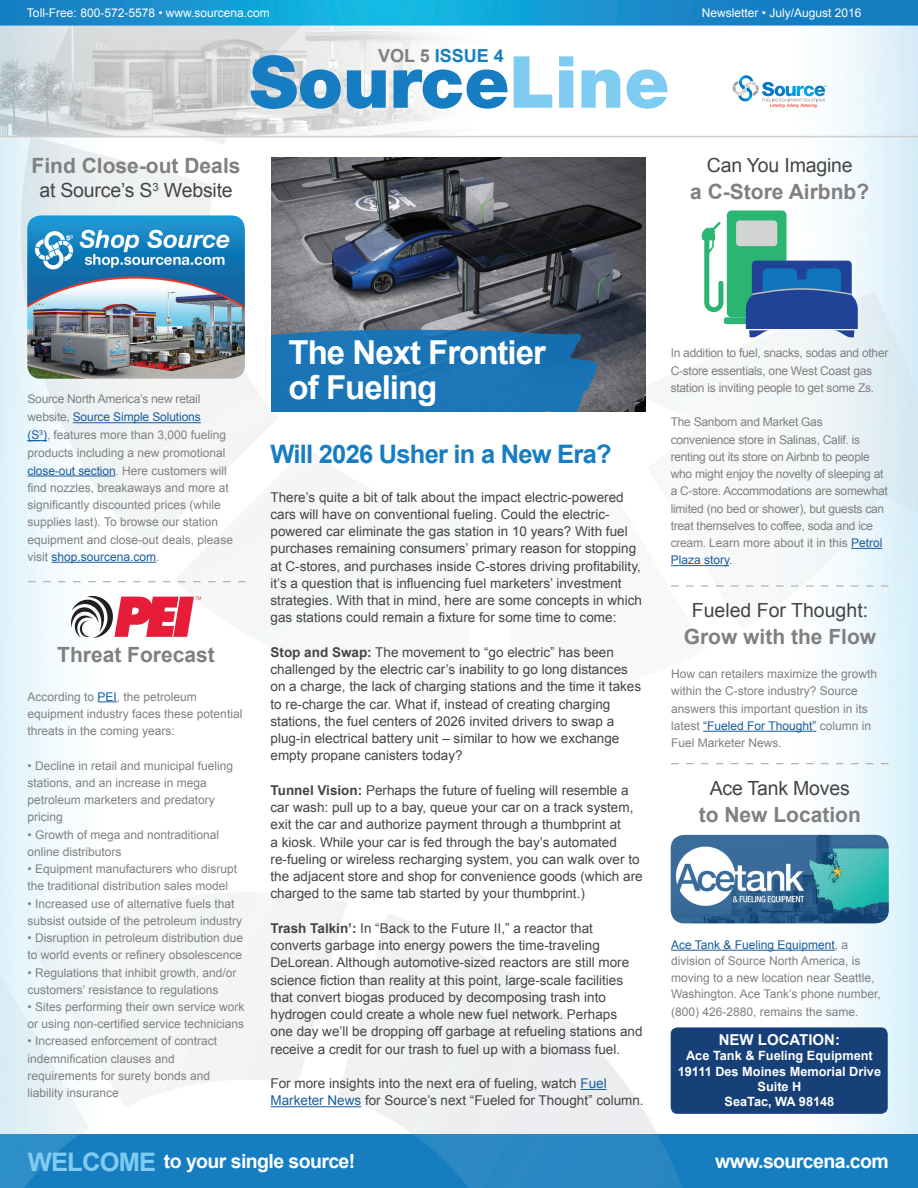
<style>
.page{position:relative;width:918px;height:1188px;background:#fff}
.page>*{position:absolute;margin:0;border:0;box-sizing:border-box;transform-origin:0 0}
.t1{font:700 33px/34.5px "Arial";letter-spacing:-.03em;color:#fff}
.t2{font:700 25.5px "Arial";letter-spacing:-.03em;color:#177dc2}
.t3{font:700 21px "Arial";color:#7f807f}
.t4{font:19.5px "Arial";letter-spacing:-.01em;color:#444545}
.t5{font:700 19.5px "Arial";letter-spacing:-.03em;color:#fff}
.t6{font:700 18px "Arial";color:#177dc2}
.t7{font:700 15px "Arial";color:#fff}
.t8{font:13.5px/17.2px "Arial";color:#444545}
.t9{font:700 12.75px/15.3px "Arial";color:#fff;text-align:center}
.t10{font:12px/17.2px "Arial";color:#7f807f}
.t11{font:12px/17.2px "Arial";letter-spacing:-.02em;color:#7f807f}
.t12{font:12px "Arial";color:#fff}
.s1{color:#7f807f}
.s2{color:#175d9e}
.s3{font-weight:700}
.s4{font-size:25.5px;color:#7fccf2}
</style>
<div class="page">
<img style="left:0;top:0;width:918px;height:1188px">
<div style="left:671px;top:1027px;width:217px;height:87px;background:#164077;border-radius:7px"></div>
<svg style="left:580px;top:1089px;width:27px;height:1px"></svg>
<hr style="left:271px;top:1106px;width:90px;height:1px;background:#175d9e">
<svg style="left:251px;top:55px;width:90px;height:54px"></svg>
<svg style="left:347px;top:70px;width:39px;height:39px"></svg>
<svg style="left:394px;top:69px;width:113px;height:40px"></svg>
<svg style="left:514px;top:56px;width:38px;height:52px"></svg>
<svg style="left:559px;top:56px;width:14px;height:52px"></svg>
<svg style="left:581px;top:69px;width:39px;height:39px"></svg>
<svg style="left:627px;top:69px;width:40px;height:40px"></svg>
<svg style="left:732px;top:75px;width:95px;height:33px"></svg>
<hr style="left:0;top:136px;width:918px;height:1px;background:#cdced0">
<hr style="left:851px;top:548px;width:31px;height:1px;background:#175d9e">
<hr style="left:671px;top:565px;width:58px;height:1px;background:#175d9e">
<svg style="left:702px;top:210px;width:156px;height:127px"></svg>
<svg style="left:28px;top:582px;width:218px;height:1px"></svg>
<hr style="left:73px;top:422px;width:128px;height:1px;background:#175d9e">
<hr style="left:28px;top:476px;width:88px;height:1px;background:#175d9e">
<hr style="left:52px;top:562px;width:104px;height:1px;background:#175d9e">
<img style="left:27px;top:215px;width:218px;height:164px">
<svg style="left:671px;top:763px;width:217px;height:1px"></svg>
<svg style="left:671px;top:586px;width:217px;height:1px"></svg>
<img style="left:271px;top:158px;width:375px;height:253px">
<svg style="left:98px;top:701px;width:19px;height:1px"></svg>
<svg style="left:28px;top:440px;width:19px;height:1px"></svg>
<svg style="left:71px;top:596px;width:130px;height:42px"></svg>
<svg style="left:271px;top:329px;width:327px;height:82px"></svg>
<hr style="left:671px;top:950px;width:164px;height:1px;background:#175d9e">
<img style="left:671px;top:835px;width:218px;height:88px">
<hr style="left:703px;top:731px;width:113px;height:1px;background:#175d9e">
<p class="t12" style="left:27px;top:4px;width:244px">Toll-Free: 800-572-5578 • www.sourcena.com</p>
<p class="t12" style="left:702px;top:4px;width:161px">Newsletter • July/August 2016</p>
<h3 class="t3" style="left:32px;top:152px;width:210px">Find Close-out Deals</h3>
<h3 class="t4" style="left:39px;top:178px;width:195px">at Source’s S<sup>3</sup> Website</h3>
<h3 class="t6" style="left:378px;top:44px;width:127px"><span class="s1">VOL 5</span> ISSUE 4</h3>
<h3 class="t4" style="left:707px;top:153px;width:147px">Can You Imagine</h3>
<h3 class="t3" style="left:690px;top:178px;width:180px">a C-Store Airbnb?</h3>
<p class="t10" style="left:28px;top:391px;width:207px">Source North America’s new retail website, <span class="s2">Source Simple Solutions<br>(S</span><sup>3</sup><span class="s2">)</span>, features more than 3,000 fueling products including a new promotional <span class="s2">close-out section</span>. Here customers will find nozzles, breakaways and more at significantly discounted prices (while supplies last). To browse our station equipment and close-out deals, please visit <span class="s2">shop.sourcena.com</span>.</p>
<h3 class="t3" style="left:57px;top:640px;width:159px">Threat Forecast</h3>
<p class="t10" style="left:28px;top:688px;width:216px">According to <span class="s2">PEI</span>, the petroleum equipment industry faces these potential threats in the coming years:</p>
<p class="t10" style="left:28px;top:757px;width:207px">• Decline in retail and municipal fueling stations, and an increase in mega petroleum marketers and predatory pricing</p>
<p class="t10" style="left:28px;top:826px;width:193px">• Growth of mega and nontraditional online distributors</p>
<p class="t10" style="left:28px;top:860px;width:211px">• Equipment manufacturers who disrupt the traditional distribution sales model</p>
<p class="t10" style="left:28px;top:895px;width:216px">• Increased use of alternative fuels that subsist outside of the petroleum industry</p>
<p class="t10" style="left:28px;top:929px;width:217px">• Disruption in petroleum distribution due to world events or refinery obsolescence</p>
<p class="t10" style="left:28px;top:964px;width:210px">• Regulations that inhibit growth, and/or customers’ resistance to regulations</p>
<p class="t10" style="left:28px;top:998px;width:218px">• Sites performing their own service work or using non-certified service technicians</p>
<p class="t10" style="left:28px;top:1033px;width:191px">• Increased enforcement of contract indemnification clauses and requirements for surety bonds and liability insurance</p>
<h1 class="t1" style="left:289px;top:337px;width:259px">The Next Frontier of Fueling</h1>
<h2 class="t2" style="left:271px;top:437px;width:343px">Will 2026 Usher in a New Era?</h2>
<p class="t8" style="left:271px;top:488px;width:373px">There’s quite a bit of talk about the impact electric-powered cars will have on conventional fueling. Could the electric&shy;powered car eliminate the gas station in 10 years? With fuel purchases remaining consumers’ primary reason for stopping at C-stores, and purchases inside C-stores driving profitability, it’s a question that is influencing fuel marketers’ investment strategies. With that in mind, here are some concepts in which gas stations could remain a fixture for some time to come:</p>
<p class="t8" style="left:271px;top:644px;width:372px"><span class="s3">Stop and Swap:</span> The movement to “go electric” has been challenged by the electric car’s inability to go long distances on a charge, the lack of charging stations and the time it takes to re-charge the car. What if, instead of creating charging stations, the fuel centers of 2026 invited drivers to swap a plug-in electrical battery unit – similar to how we exchange empty propane canisters today?</p>
<p class="t8" style="left:271px;top:782px;width:374px"><span class="s3">Tunnel Vision:</span> Perhaps the future of fueling will resemble a car wash: pull up to a bay, queue your car on a track system, exit the car and authorize payment through a thumbprint at<br>a kiosk. While your car is fed through the bay’s automated re-fueling or wireless recharging system, you can walk over to the adjacent store and shop for convenience goods (which are charged to the same tab started by your thumbprint.)</p>
<p class="t8" style="left:271px;top:920px;width:373px"><span class="s3">Trash Talkin’:</span> In “Back to the Future II,” a reactor that converts garbage into energy powers the time-traveling DeLorean. Although automotive-sized reactors are still more science fiction than reality at this point, large-scale facilities that convert biogas produced by decomposing trash into hydrogen could create a whole new fuel network. Perhaps one day we’ll be dropping off garbage at refueling stations and receive a credit for our trash to fuel up with a biomass fuel.</p>
<p class="t8" style="left:271px;top:1075px;width:375px">For more insights into the next era of fueling, watch <span class="s2">Fuel<br>Marketer News</span> for Source’s next “Fueled for Thought” column.</p>
<p class="t11" style="left:671px;top:345px;width:219px">In addition to fuel, snacks, sodas and other<br>C-store essentials, one West Coast gas station is inviting people to get some Zs.</p>
<p class="t11" style="left:671px;top:414px;width:219px">The Sanborn and Market Gas convenience store in Salinas, Calif. is renting out its store on Airbnb to people who might enjoy the novelty of sleeping at a C-store. Accommodations are somewhat limited (no bed or shower), but guests can treat themselves to coffee, soda and ice cream. Learn more about it in this <span class="s2">Petrol Plaza story</span>.</p>
<h3 class="t4" style="left:692px;top:597px;width:178px">Fueled For Thought:</h3>
<h3 class="t3" style="left:684px;top:622px;width:194px">Grow with the Flow</h3>
<p class="t10" style="left:671px;top:665px;width:208px">How can retailers maximize the growth within the C-store industry? Source answers this important question in its latest <span class="s2">“Fueled For Thought”</span> column in Fuel Marketer News.</p>
<h3 class="t4" style="left:710px;top:776px;width:142px">Ace Tank Moves</h3>
<h3 class="t3" style="left:699px;top:801px;width:164px">to New Location</h3>
<p class="t10" style="left:671px;top:937px;width:211px;line-height:16.6px"><span class="s2">Ace Tank &amp; Fueling Equipment</span>, a division of Source North America, is moving to a new location near Seattle, Washington. Ace Tank’s phone number, (800) 426-2880, remains the same.</p>
<p class="t7" style="left:719px;top:1030px;width:123px">NEW LOCATION:</p>
<p class="t9" style="left:678px;top:1049px;width:205px">Ace Tank &amp; Fueling Equipment<br>19111 Des Moines Memorial Drive<br>Suite H<br>SeaTac, WA 98148</p>
<h3 class="t5" style="left:28px;top:1149px;width:329px"><span class="s4">WELCOME</span> to your single source!</h3>
<h3 class="t5" style="left:715px;top:1149px;width:175px">www.sourcena.com</h3>
</div>
